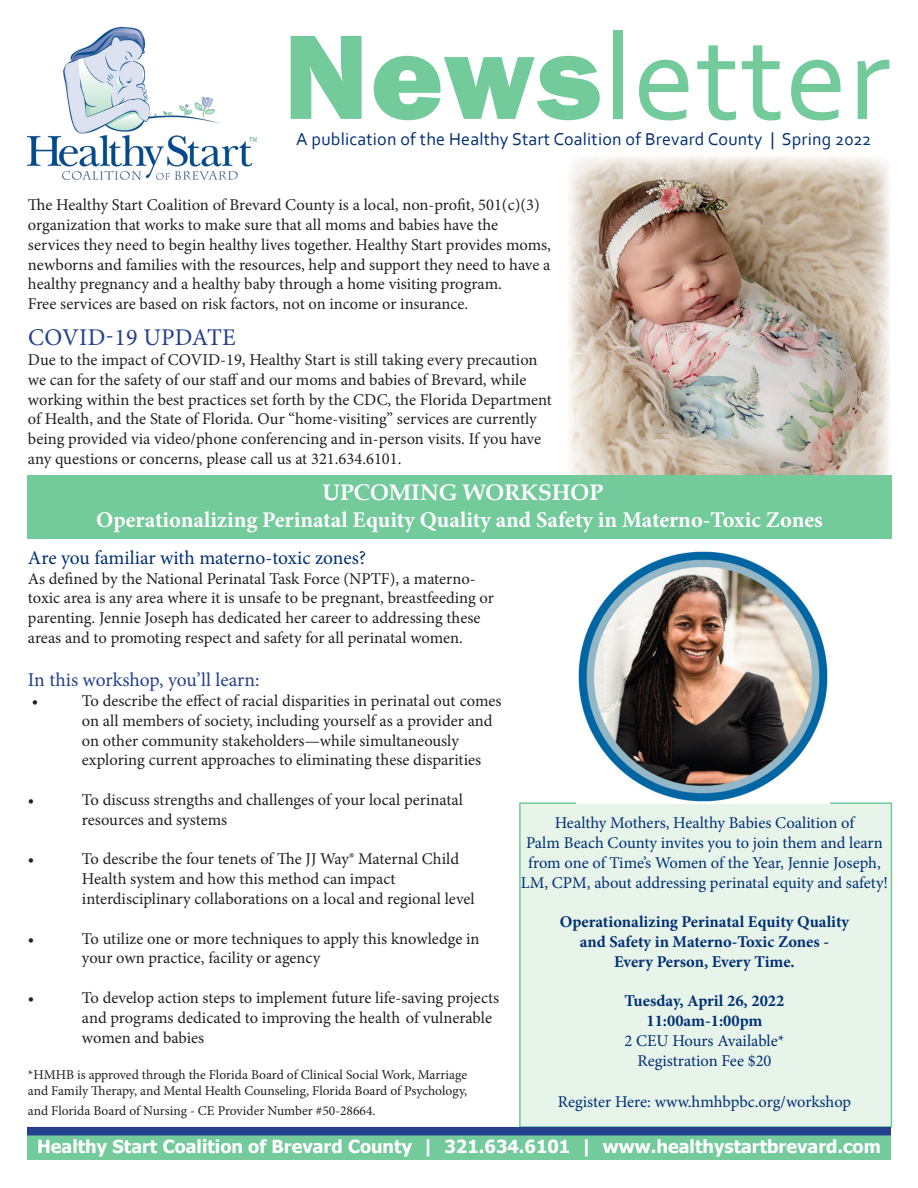
<style>
.page{position:relative;width:918px;height:1188px;background:#fff}
.page>*{position:absolute;margin:0;border:0;box-sizing:border-box;transform-origin:0 0}
.t1{font:124.5px "Corbel";letter-spacing:.01em;color:#73ca9a}
.t2{font:24px "Minion Pro";letter-spacing:.01em;color:#253f8e}
.t3{font:700 22.5px "Minion Pro";color:#fff}
.t4{font:700 22.5px "Book Antiqua";color:#fff}
.t5{font:19.5px "Minion Pro";letter-spacing:-.005em;color:#002f73}
.t6{font:19.5px "Minion Pro";letter-spacing:-.005em;color:#253f8e}
.t7{font:700 18px "Tahoma";color:#fff}
.t8{font:18px "Corbel";letter-spacing:.01em;color:#002f73}
.t9{font:16.5px/19.8px "Minion Pro";color:#231f20}
.t10{font:16.5px/19.8px "Minion Pro";color:#002f73;text-align:center}
.t11{font:700 16.5px "Minion Pro";color:#002f73}
.t12{font:13.5px/16.2px "Minion Pro";color:#231f20}
.s1{font-family:"Franklin Gothic";font-weight:800}
</style>
<div class="page">
<div style="left:519px;top:802px;width:373px;height:326px;background:#e6f4ea;border:2px solid #73ca9a"></div>
<img style="left:568px;top:156px;width:322px;height:320px">
<div style="left:27px;top:1134px;width:864px;height:26px;background:#73ca9a"></div>
<div style="left:27px;top:1127px;width:864px;height:8px;background:#253f8e"></div>
<img style="left:27px;top:26px;width:229px;height:153px">
<div style="left:27px;top:476px;width:864px;height:63px;background:#73ca9a"></div>
<img style="left:576px;top:551px;width:254px;height:252px">
<p class="t1" style="left:283px;top:0;width:608px"><span class="s1">News</span>letter</p>
<p class="t8" style="left:296px;top:127px;width:576px">A publication of the Healthy Start Coalition of Brevard County | Spring 2022</p>
<p class="t9" style="left:28px;top:195px;width:513px">The Healthy Start Coalition of Brevard County is a local, non-profit, 501(c)(3) organization that works to make sure that all moms and babies have the</p>
<p class="t9" style="left:28px;top:235px;width:524px;text-align:justify">services they need to begin healthy lives together. Healthy Start provides moms, newborns and families with the resources, help and support they need to have a healthy pregnancy and a healthy baby through a home visiting program.</p>
<p class="t9" style="left:28px;top:294px;width:442px">Free services are based on risk factors, not on income or insurance.</p>
<p class="t2" style="left:28px;top:322px;width:209px">COVID-19 UPDATE</p>
<p class="t9" style="left:28px;top:350px;width:526px">Due to the impact of COVID-19, Healthy Start is still taking every precaution we can for the safety of our staff and our moms and babies of Brevard, while working within the best practices set forth by the CDC, the Florida Department of Health, and the State of Florida. Our “home-visiting” services are currently being provided via video/phone conferencing and in-person visits. If you have any questions or concerns, please call us at 321.634.6101.</p>
<p class="t4" style="left:323px;top:477px;width:282px">UPCOMING WORKSHOP</p>
<p class="t3" style="left:96px;top:504px;width:728px">Operationalizing Perinatal Equity Quality and Safety in Materno-Toxic Zones</p>
<p class="t5" style="left:28px;top:545px;width:340px">Are you familiar with materno-toxic zones?</p>
<p class="t9" style="left:28px;top:569px;width:449px">As defined by the National Perinatal Task Force (NPTF), a materno-</p>
<p class="t9" style="left:28px;top:588px;width:467px">toxic area is any area where it is unsafe to be pregnant, breastfeeding or parenting. Jennie Joseph has dedicated her career to addressing these areas and to promoting respect and safety for all perinatal women.</p>
<p class="t6" style="left:28px;top:667px;width:233px">In this workshop, you’ll learn:</p>
<p class="t9" style="left:32px;top:691px;width:8px">•</p>
<p class="t9" style="left:82px;top:691px;width:421px">To describe the effect of racial disparities in perinatal out comes on all members of society, including yourself as a provider and on other community stakeholders—while simultaneously</p>
<p class="t9" style="left:82px;top:750px;width:401px">exploring current approaches to eliminating these disparities</p>
<p class="t9" style="left:28px;top:790px;width:8px">•</p>
<p class="t9" style="left:82px;top:790px;width:383px">To discuss strengths and challenges of your local perinatal</p>
<p class="t9" style="left:82px;top:810px;width:147px">resources and systems</p>
<p class="t9" style="left:28px;top:849px;width:8px">•</p>
<p class="t9" style="left:82px;top:849px;width:379px">To describe the four tenets of The JJ Way® Maternal Child<br>Health system and how this method can impact</p>
<p class="t9" style="left:82px;top:889px;width:394px">interdisciplinary collaborations on a local and regional level</p>
<p class="t9" style="left:28px;top:929px;width:8px">•</p>
<p class="t9" style="left:82px;top:929px;width:399px">To utilize one or more techniques to apply this knowledge in your own practice, facility or agency</p>
<p class="t9" style="left:28px;top:988px;width:8px">•</p>
<p class="t9" style="left:82px;top:988px;width:419px">To develop action steps to implement future life-saving projects and programs dedicated to improving the health of vulnerable women and babies</p>
<p class="t12" style="left:28px;top:1066px;width:441px">*HMHB is approved through the Florida Board of Clinical Social Work, Marriage and Family Therapy, and Mental Health Counseling, Florida Board of Psychology,</p>
<p class="t12" style="left:28px;top:1102px;width:349px">and Florida Board of Nursing - CE Provider Number #50-28664.</p>
<p class="t10" style="left:555px;top:813px;width:301px">Healthy Mothers, Healthy Babies Coalition of</p>
<p class="t10" style="left:521px;top:833px;width:369px">Palm Beach County invites you to join them and learn from one of Time’s Women of the Year, Jennie Joseph,<br>LM, CPM, about addressing perinatal equity and safety!</p>
<p class="t11" style="left:560px;top:910px;width:291px">Operationalizing Perinatal Equity Quality</p>
<p class="t11" style="left:580px;top:930px;width:251px">and Safety in Materno-Toxic Zones -</p>
<p class="t11" style="left:614px;top:950px;width:182px">Every Person, Every Time.</p>
<p class="t11" style="left:625px;top:989px;width:161px">Tuesday, April 26, 2022</p>
<p class="t11" style="left:646px;top:1009px;width:118px">11:00am-1:00pm</p>
<p class="t10" style="left:625px;top:1031px;width:161px">2 CEU Hours Available*</p>
<p class="t10" style="left:637px;top:1051px;width:136px">Registration Fee $20</p>
<p class="t10" style="left:558px;top:1092px;width:295px">Register Here: www.hmhbpbc.org/workshop</p>
<p class="t7" style="left:37px;top:1133px;width:845px">Healthy Start Coalition of Brevard County | 321.634.6101 | www.healthystartbrevard.com</p>
</div>
